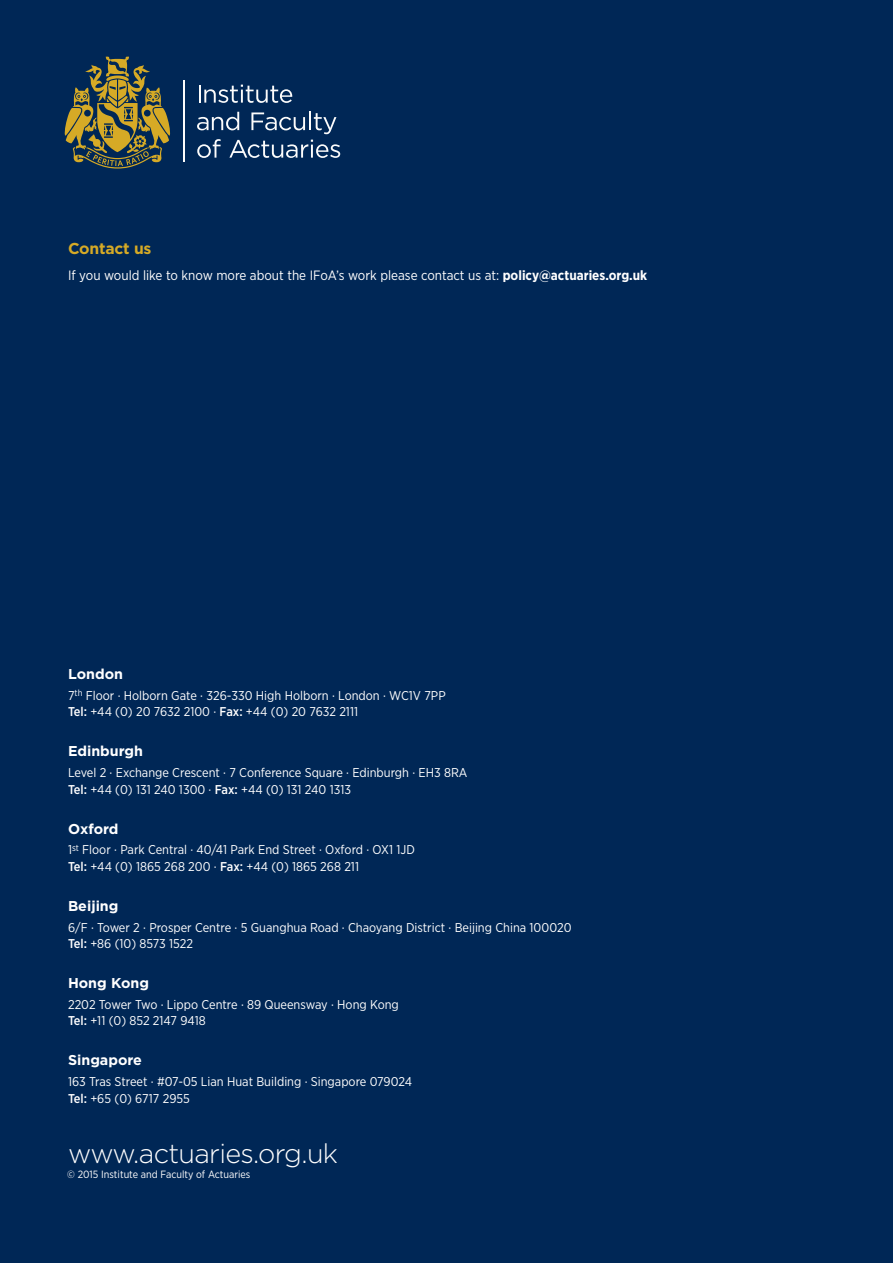
<style>
.page{position:relative;width:893px;height:1263px;background:#002756}
.page>*{position:absolute;margin:0;border:0;box-sizing:border-box;transform-origin:0 0}
.web_address{font:300 27px "Gotham";letter-spacing:-.025em;color:#fff}
.Subtitles{font:700 15.75px "Gotham";letter-spacing:-.015em;color:#d6aa26}
.IFOA_office_sub_titl{font:700 14.25px "Gotham";color:#fff}
.Body_copy{font:13.5px "Gotham Narrow";color:#fff}
.IFOA_address___conta{font:12.75px/16.5px "Gotham Narrow";color:#fff}
.copyright_line{font:10.5px "Gotham Narrow";color:#fff}
.s1{font-weight:700}
.s2{font-weight:500}
</style>
<div class="page">
<svg style="left:199px;top:85px;width:93px;height:18px"></svg>
<svg style="left:197px;top:112px;width:42px;height:18px"></svg>
<svg style="left:251px;top:112px;width:85px;height:22px"></svg>
<svg style="left:197px;top:139px;width:24px;height:19px"></svg>
<svg style="left:229px;top:140px;width:111px;height:18px"></svg>
<svg style="left:65px;top:57px;width:106px;height:112px"></svg>
<hr style="left:184px;top:80px;width:1px;height:81px;background:#fcfcfc">
<p class="Subtitles" style="left:68px;top:238px;width:85px">Contact us</p>
<p class="Body_copy" style="left:68px;top:267px;width:581px">If you would like to know more about the IFoA’s work please contact us at: <span class="s1">policy@actuaries.org.uk</span></p>
<p class="IFOA_office_sub_titl" style="left:68px;top:664px;width:56px">London</p>
<p class="IFOA_address___conta" style="left:68px;top:687px;width:379px">7<sup>th</sup> Floor · Holborn Gate · 326-330 High Holborn · London · WC1V 7PP<br><span class="s2">Tel:</span> +44 (0) 20 7632 2100 · <span class="s2">Fax:</span> +44 (0) 20 7632 2111</p>
<p class="IFOA_office_sub_titl" style="left:68px;top:742px;width:77px">Edinburgh</p>
<p class="IFOA_address___conta" style="left:68px;top:764px;width:401px">Level 2 · Exchange Crescent · 7 Conference Square · Edinburgh · EH3 8RA<br><span class="s2">Tel:</span> +44 (0) 131 240 1300 · <span class="s2">Fax:</span> +44 (0) 131 240 1313</p>
<p class="IFOA_office_sub_titl" style="left:68px;top:819px;width:52px">Oxford</p>
<p class="IFOA_address___conta" style="left:68px;top:841px;width:348px">1<sup>st</sup> Floor · Park Central · 40/41 Park End Street · Oxford · OX1 1JD<br><span class="s2">Tel:</span> +44 (0) 1865 268 200 · <span class="s2">Fax:</span> +44 (0) 1865 268 211</p>
<p class="IFOA_office_sub_titl" style="left:68px;top:896px;width:52px">Beijing</p>
<p class="IFOA_address___conta" style="left:68px;top:919px;width:505px">6/F · Tower 2 · Prosper Centre · 5 Guanghua Road · Chaoyang District · Beijing China 100020<br><span class="s2">Tel:</span> +86 (10) 8573 1522</p>
<p class="IFOA_office_sub_titl" style="left:68px;top:974px;width:82px">Hong Kong</p>
<p class="IFOA_address___conta" style="left:68px;top:996px;width:332px">2202 Tower Two · Lippo Centre · 89 Queensway · Hong Kong<br><span class="s2">Tel:</span> +11 (0) 852 2147 9418</p>
<p class="IFOA_office_sub_titl" style="left:68px;top:1051px;width:75px">Singapore</p>
<p class="IFOA_address___conta" style="left:68px;top:1073px;width:346px">163 Tras Street · #07-05 Lian Huat Building · Singapore 079024<br><span class="s2">Tel:</span> +65 (0) 6717 2955</p>
<p class="web_address" style="left:68px;top:1136px;width:271px">www.actuaries.org.uk</p>
<p class="copyright_line" style="left:67px;top:1168px;width:185px">© 2015 Institute and Faculty of Actuaries</p>
</div>
